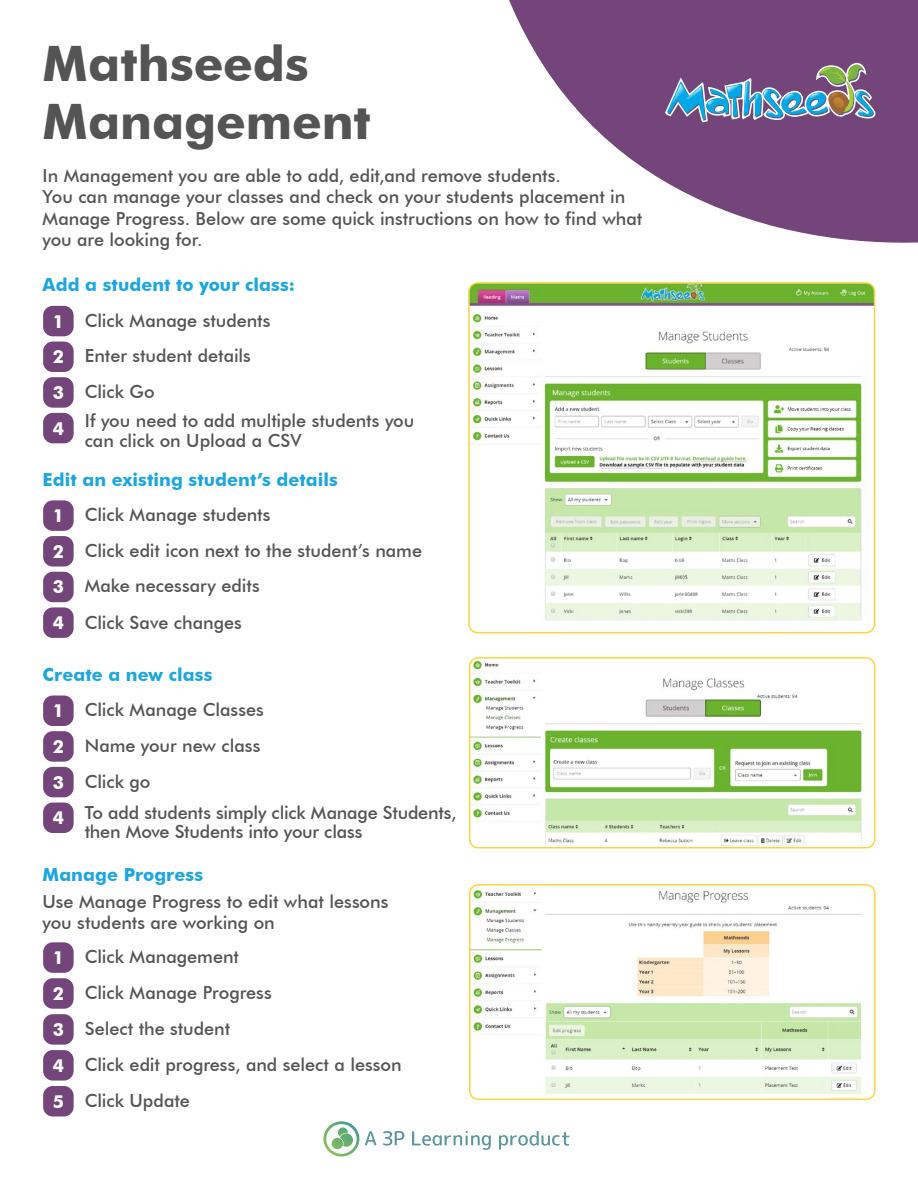
<style>
.page{position:relative;width:918px;height:1188px;background:#fff}
.page>*{position:absolute;margin:0;border:0;box-sizing:border-box;transform-origin:0 0}
.t1{font:700 48.9px/58.7px "Futura BT";color:#545454}
.t2{font:500 18px/21.6px "Futura BT";letter-spacing:-.005em;color:#545454}
.t3{font:700 18px "Futura BT";letter-spacing:.005em;color:#1ca6df}
.t4{font:700 18px/35.7px "Futura BT";color:#fff;text-align:justify}
.s1{font-weight:700;color:#fff}
</style>
<div class="page">
<svg style="left:509px;top:0;width:409px;height:243px;fill:#74457a"></svg>
<svg style="left:665px;top:63px;width:210px;height:59px;background:#777b9e"></svg>
<svg style="left:365px;top:1131px;width:11px;height:14px"></svg>
<svg style="left:383px;top:1131px;width:21px;height:15px"></svg>
<svg style="left:412px;top:1131px;width:79px;height:19px"></svg>
<svg style="left:499px;top:1131px;width:70px;height:19px"></svg>
<svg style="left:323px;top:1121px;width:36px;height:36px"></svg>
<div style="left:43px;top:306px;width:31px;height:30px;background:#74457a;border-radius:10px"></div>
<div style="left:43px;top:342px;width:31px;height:30px;background:#74457a;border-radius:10px"></div>
<div style="left:43px;top:377px;width:31px;height:31px;background:#74457a;border-radius:10px"></div>
<div style="left:43px;top:413px;width:31px;height:30px;background:#74457a;border-radius:10px"></div>
<div style="left:43px;top:500px;width:31px;height:31px;background:#74457a;border-radius:10px"></div>
<div style="left:43px;top:536px;width:31px;height:31px;background:#74457a;border-radius:10px"></div>
<div style="left:43px;top:572px;width:31px;height:30px;background:#74457a;border-radius:10px"></div>
<div style="left:43px;top:607px;width:31px;height:31px;background:#74457a;border-radius:10px"></div>
<img style="left:469px;top:283px;width:405px;height:350px">
<div style="left:468px;top:282px;width:407px;height:351px;border:2px solid #fbd541;border-radius:9px"></div>
<div style="left:43px;top:696px;width:31px;height:30px;background:#74457a;border-radius:10px"></div>
<div style="left:43px;top:731px;width:31px;height:31px;background:#74457a;border-radius:10px"></div>
<div style="left:43px;top:767px;width:31px;height:30px;background:#74457a;border-radius:10px"></div>
<div style="left:43px;top:803px;width:31px;height:30px;background:#74457a;border-radius:10px"></div>
<img style="left:470px;top:658px;width:405px;height:190px">
<div style="left:469px;top:657px;width:406px;height:191px;border:2px solid #fbd541;border-radius:9px"></div>
<div style="left:43px;top:942px;width:31px;height:31px;background:#74457a;border-radius:10px"></div>
<div style="left:43px;top:978px;width:31px;height:31px;background:#74457a;border-radius:10px"></div>
<div style="left:43px;top:1014px;width:31px;height:31px;background:#74457a;border-radius:10px"></div>
<div style="left:43px;top:1050px;width:31px;height:31px;background:#74457a;border-radius:10px"></div>
<div style="left:43px;top:1086px;width:31px;height:30px;background:#74457a;border-radius:10px"></div>
<img style="left:470px;top:885px;width:403px;height:214px">
<div style="left:469px;top:884px;width:407px;height:216px;border:2px solid #fbd541;border-radius:9px"></div>
<h1 class="t1" style="left:43px;top:34px;width:330px">Mathseeds<br>Management</h1>
<p class="t2" style="left:43px;top:164px;width:601px">In Management you are able to add, edit,and remove students.<br>You can manage your classes and check on your students placement in Manage Progress. Below are some quick instructions on how to find what you are looking for.</p>
<p class="t3" style="left:43px;top:274px;width:254px">Add a student to your class:</p>
<p class="t2" style="left:85px;top:302px;width:187px;line-height:35.7px">Click Manage students<br>Enter student details<br>Click Go</p>
<p class="t2" style="left:85px;top:411px;width:331px;line-height:19.5px">If you need to add multiple students you can click on Upload a CSV</p>
<p class="t4" style="left:53px;top:303px;width:13px">1<br>2<br>3<br>4</p>
<p class="t3" style="left:43px;top:469px;width:297px">Edit an existing student’s details</p>
<p class="t2" style="left:85px;top:496px;width:339px;line-height:36.2px">Click Manage students<br>Click edit icon next to the student’s name<br>Make necessary edits<br>Click Save changes</p>
<p class="t4" style="left:53px;top:498px;width:13px">1<br>2<br>3<br>4</p>
<p class="t3" style="left:43px;top:664px;width:172px">Create a new class</p>
<p class="t2" style="left:85px;top:692px;width:181px;line-height:35.7px">Click Manage Classes<br>Name your new class<br>Click go</p>
<p class="t2" style="left:85px;top:802px;width:373px;line-height:19.5px">To add students simply click Manage Students, then Move Students into your class</p>
<p class="t4" style="left:53px;top:693px;width:13px">1<br>2<br>3<br>4</p>
<p class="t3" style="left:43px;top:864px;width:162px">Manage Progress</p>
<p class="t2" style="left:43px;top:890px;width:347px">Use Manage Progress to edit what lessons you students are working on</p>
<p class="t2" style="left:53px;top:939px;width:350px;line-height:35.8px"><span class="s1">1</span> Click Management<br><span class="s1">2</span> Click Manage Progress<br><span class="s1">3</span> Select the student<br><span class="s1">4</span> Click edit progress, and select a lesson<br><span class="s1">5</span> Click Update</p>
</div>
